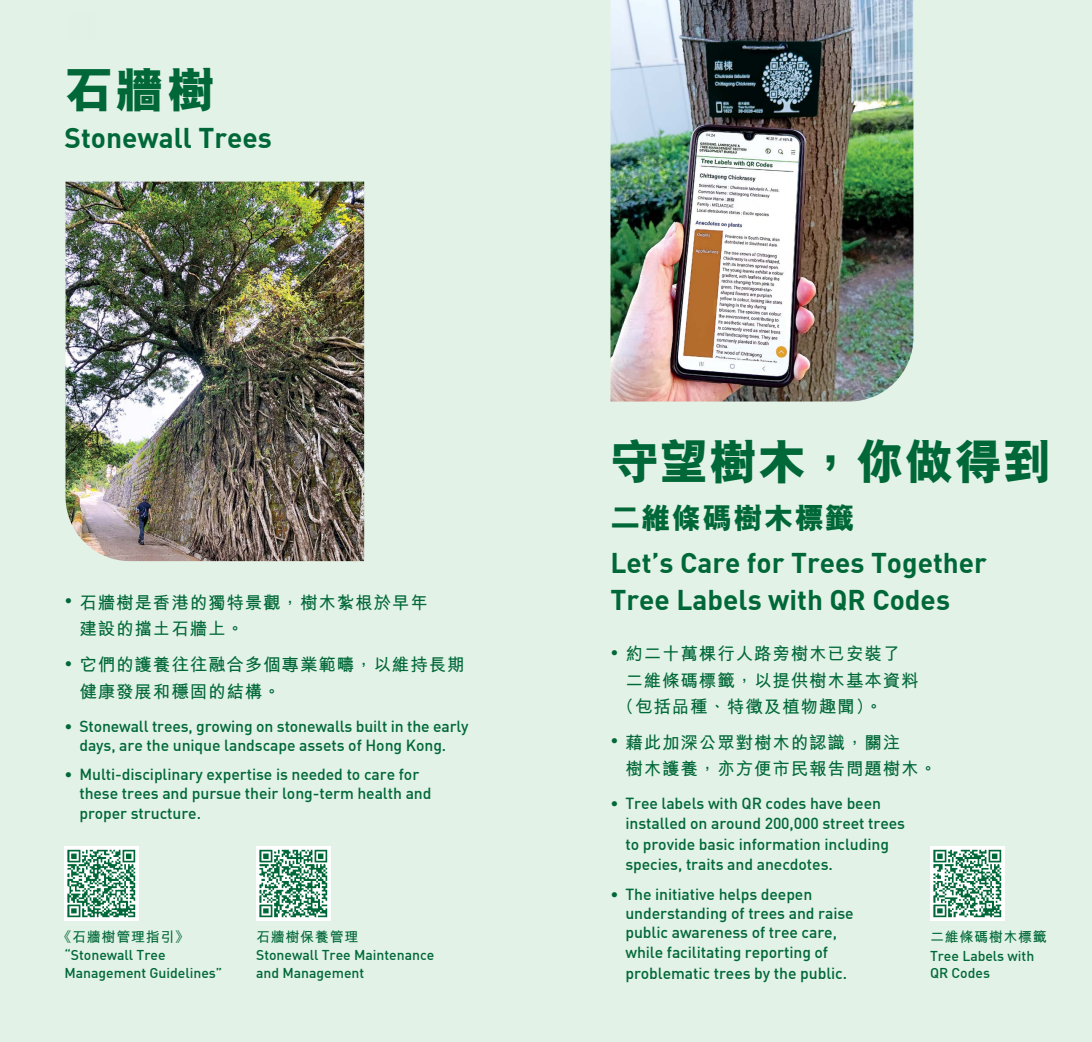
<style>
.page{position:relative;width:1092px;height:1042px;background:#fff}
.page>*{position:absolute;margin:0;border:0;box-sizing:border-box;transform-origin:0 0}
.t1{font:800 49px "M Hei HK";color:#006838}
.t2{font:800 29.75px "M Hei HK";letter-spacing:.03em;color:#006838}
.t3{font:28px/36.8px "DIN Bold";color:#006838}
.t4{font:700 17.5px/26.2px "M Hei HK";letter-spacing:.05em;color:#006838}
.t5{font:15.75px/19.6px "DIN Medium";letter-spacing:-.005em;color:#006838}
.t6{font:14px/17.5px "DIN Medium";color:#006838}
.t7{font:700 14px "M Hei HK";letter-spacing:.05em;color:#006838}
.s1{font-family:"DIN Medium";font-weight:400;font-size:15.75px}
</style>
<div class="page">
<div style="left:0;top:0;width:546px;height:1042px;background:#e3f2e7"></div>
<div style="left:546px;top:0;width:545px;height:1042px;background:#e3f2e7"></div>
<img style="left:65px;top:182px;width:299px;height:379px">
<img style="left:64px;top:846px;width:75px;height:74px">
<img style="left:256px;top:846px;width:74px;height:74px">
<img style="left:610px;top:0;width:303px;height:401px">
<img style="left:930px;top:846px;width:74px;height:75px">
<h1 class="t1" style="left:64px;top:66px;width:152px">石牆樹</h1>
<h3 class="t3" style="left:64px;top:118px;width:209px">Stonewall Trees</h3>
<p class="t4" style="left:79px;top:588px;width:350px;text-indent:-15px"><span class="s1">•</span> 石牆樹是香港的獨特景觀，樹木紮根於早年建設的擋土石牆上。</p>
<p class="t4" style="left:79px;top:650px;width:386px;text-indent:-15px"><span class="s1">•</span> 它們的護養往往融合多個專業範疇，以維持長期健康發展和穩固的結構。</p>
<p class="t5" style="left:64px;top:716px;width:405px;text-align:center">• Stonewall trees, growing on stonewalls built in the early days, are the unique landscape assets of Hong Kong.</p>
<p class="t5" style="left:79px;top:764px;width:353px;text-indent:-15px">• Multi-disciplinary expertise is needed to care for these trees and pursue their long-term health and proper structure.</p>
<p class="t7" style="left:57px;top:926px;width:133px">《石牆樹管理指引》</p>
<p class="t6" style="left:64px;top:946px;width:159px">“Stonewall Tree<br>Management Guidelines”</p>
<p class="t7" style="left:256px;top:926px;width:104px">石牆樹保養管理</p>
<p class="t6" style="left:256px;top:946px;width:180px">Stonewall Tree Maintenance and Management</p>
<h1 class="t1" style="left:610px;top:437px;width:442px">守望樹木，你做得到</h1>
<h2 class="t2" style="left:610px;top:503px;width:246px">二維條碼樹木標籤</h2>
<h3 class="t3" style="left:610px;top:543px;width:378px">Let’s Care for Trees Together<br>Tree Labels with QR Codes</h3>
<p class="t4" style="left:610px;top:639px;width:291px"><span class="s1">•</span> 約二十萬棵行人路旁樹木已安裝了</p>
<p class="t4" style="left:625px;top:665px;width:295px">二維條碼標籤，以提供樹木基本資料</p>
<p class="t4" style="left:616px;top:692px;width:267px">（包括品種、特徵及植物趣聞）。</p>
<p class="t4" style="left:625px;top:728px;width:313px;text-indent:-15px"><span class="s1">•</span> 藉此加深公眾對樹木的認識，關注<br>樹木護養，亦方便市民報告問題樹木。</p>
<p class="t5" style="left:625px;top:793px;width:281px;line-height:20.1px;text-indent:-15px">• Tree labels with QR codes have been installed on around 200,000 street trees to provide basic information including species, traits and anecdotes.</p>
<p class="t5" style="left:625px;top:884px;width:230px;text-indent:-15px">• The initiative helps deepen understanding of trees and raise public awareness of tree care, while facilitating reporting of problematic trees by the public.</p>
<p class="t7" style="left:929px;top:927px;width:118px">二維條碼樹木標籤</p>
<p class="t6" style="left:929px;top:946px;width:106px">Tree Labels with<br>QR Codes</p>
</div>
